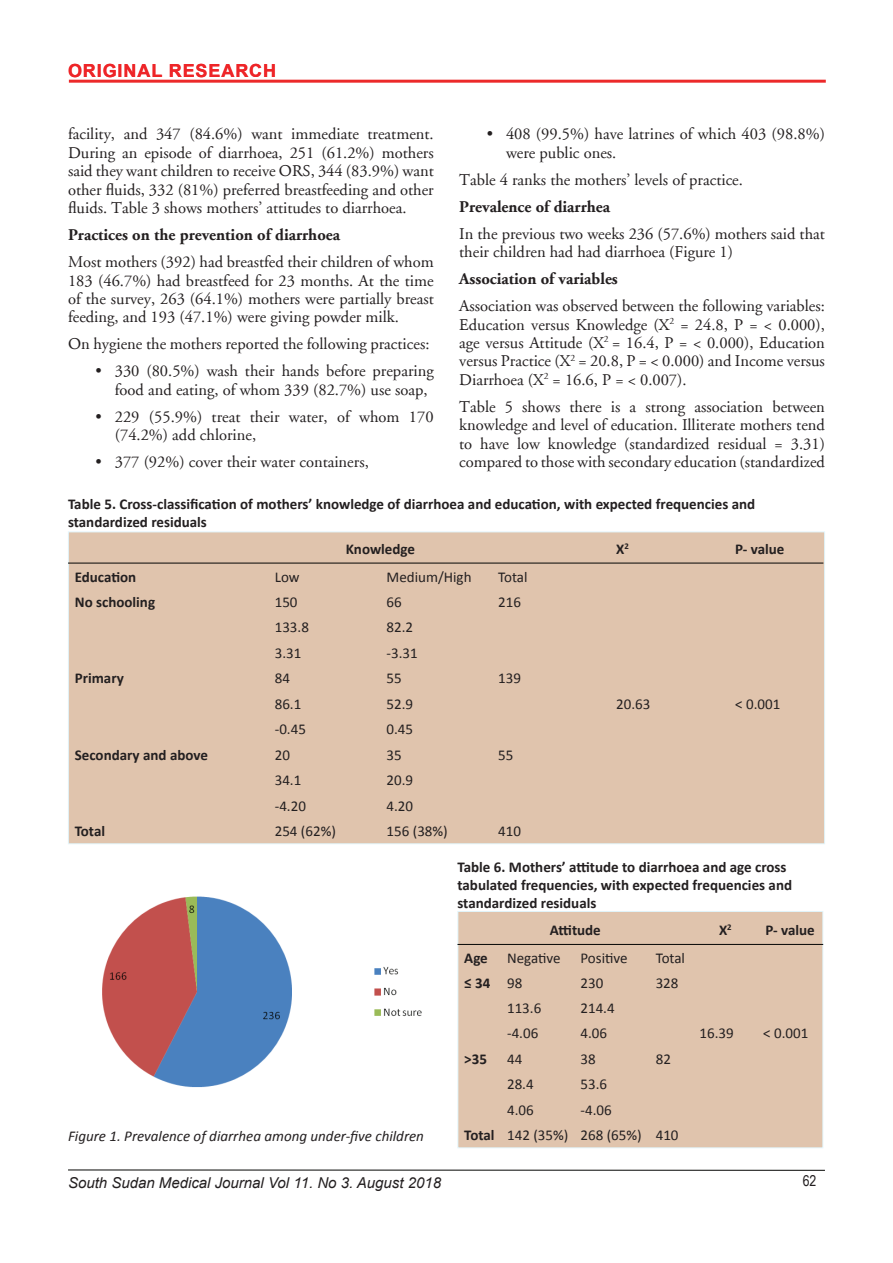
<style>
.page{position:relative;width:893px;height:1263px;background:#fff}
.page>*{position:absolute;margin:0;border:0;box-sizing:border-box;transform-origin:0 0}
.t1{font:700 18px "Arial";letter-spacing:.05em;color:#ee2528}
.t2{font:16.5px/18.5px "Adobe Garamond";color:#231f20}
.t3{font:700 16.5px "Adobe Garamond";color:#231f20}
.t4{font:700 15px/18px "Calibri";color:#231f20}
.t5{font:15px/25.5px "Calibri";color:#231f20}
.t6{font:italic 15px "Calibri";color:#231f20}
.t7{font:italic 15px "Arial";color:#231f20}
.t8{font:15px "Arial Narrow";color:#231f20}
.s1{font-weight:400}
.s2{font-weight:700}
</style>
<div class="page">
<hr style="left:68px;top:1169px;width:757px;height:2px;background:#040503">
<hr style="left:69px;top:80px;width:757px;height:3px;background:#ec292a">
<img style="left:102px;top:896px;width:320px;height:192px">
<div style="left:458px;top:911px;width:365px;height:237px;background:#e0c4ad"></div>
<div style="left:457px;top:911px;width:366px;height:237px;border:1px solid #e2f4fa"></div>
<hr style="left:457px;top:944px;width:366px;height:1px;background:#040503">
<div style="left:68px;top:532px;width:757px;height:312px;background:#e0c4ad"></div>
<hr style="left:68px;top:563px;width:755px;height:1px;background:#040503">
<p class="t1" style="left:68px;top:59px;width:210px">ORIGINAL RESEARCH</p>
<p class="t2" style="left:68px;top:125px;width:367px;text-align:justify">facility, and 347 (84.6%) want immediate treatment.<br>During an episode of diarrhoea, 251 (61.2%) mothers said they want children to receive ORS, 344 (83.9%) want other fluids, 332 (81%) preferred breastfeeding and other fluids. Table 3 shows mothers’ attitudes to diarrhoea.</p>
<p class="t3" style="left:68px;top:226px;width:274px">Practices on the prevention of diarrhoea</p>
<p class="t2" style="left:68px;top:253px;width:367px;text-align:justify">Most mothers (392) had breastfed their children of whom 183 (46.7%) had breastfeed for 23 months. At the time of the survey, 263 (64.1%) mothers were partially breast feeding, and 193 (47.1%) were giving powder milk.</p>
<p class="t2" style="left:68px;top:335px;width:363px">On hygiene the mothers reported the following practices:</p>
<p class="t2" style="left:115px;top:362px;width:320px;text-indent:-19px">• 330 (80.5%) wash their hands before preparing food and eating, of whom 339 (82.7%) use soap,</p>
<p class="t2" style="left:115px;top:408px;width:320px;text-indent:-19px">• 229 (55.9%) treat their water, of whom 170 (74.2%) add chlorine,</p>
<p class="t2" style="left:96px;top:453px;width:275px">• 377 (92%) cover their water containers,</p>
<p class="t2" style="left:506px;top:125px;width:320px;text-indent:-19px">• 408 (99.5%) have latrines of which 403 (98.8%) were public ones.</p>
<p class="t2" style="left:459px;top:171px;width:285px">Table 4 ranks the mothers’ levels of practice.</p>
<p class="t3" style="left:459px;top:197px;width:152px">Prevalence of diarrhea</p>
<p class="t2" style="left:459px;top:225px;width:367px">In the previous two weeks 236 (57.6%) mothers said that their children had had diarrhoea (Figure 1)</p>
<p class="t3" style="left:459px;top:270px;width:160px">Association of variables</p>
<p class="t2" style="left:459px;top:297px;width:367px;text-align:justify">Association was observed between the following variables:<br>Education versus Knowledge (X<sup>2</sup> = 24.8, P = &lt; 0.000), age versus Attitude (X<sup>2</sup> = 16.4, P = &lt; 0.000), Education versus Practice (X<sup>2</sup> = 20.8, P = &lt; 0.000) and Income versus Diarrhoea (X<sup>2</sup> = 16.6, P = &lt; 0.007).</p>
<p class="t2" style="left:459px;top:398px;width:367px;text-align:justify">Table 5 shows there is a strong association between knowledge and level of education. Illiterate mothers tend to have low knowledge (standardized residual = 3.31) compared to those with secondary education (standardized</p>
<p class="t4" style="left:68px;top:494px;width:689px">Table 5. Cross-classification of mothers’ knowledge of diarrhoea and education, with expected frequencies and standardized residuals</p>
<p class="t4" style="left:346px;top:539px;width:71px">Knowledge</p>
<p class="t4" style="left:616px;top:539px;width:14px">X<sup>2</sup></p>
<p class="t4" style="left:735px;top:539px;width:51px">P- value</p>
<p class="t4" style="left:75px;top:567px;width:63px">Education</p>
<p class="t5" style="left:275px;top:564px;width:26px">Low</p>
<p class="t5" style="left:387px;top:564px;width:86px">Medium/High</p>
<p class="t5" style="left:498px;top:564px;width:31px">Total</p>
<p class="t4" style="left:75px;top:592px;width:82px">No schooling</p>
<p class="t5" style="left:275px;top:589px;width:24px">150</p>
<p class="t5" style="left:387px;top:589px;width:17px">66</p>
<p class="t5" style="left:498px;top:589px;width:24px">216</p>
<p class="t5" style="left:275px;top:614px;width:36px">133.8</p>
<p class="t5" style="left:387px;top:614px;width:28px">82.2</p>
<p class="t5" style="left:275px;top:639px;width:28px">3.31</p>
<p class="t5" style="left:387px;top:639px;width:33px">-3.31</p>
<p class="t4" style="left:75px;top:668px;width:51px">Primary</p>
<p class="t5" style="left:275px;top:665px;width:17px">84</p>
<p class="t5" style="left:387px;top:665px;width:17px">55</p>
<p class="t5" style="left:498px;top:665px;width:24px">139</p>
<p class="t5" style="left:275px;top:690px;width:28px">86.1</p>
<p class="t5" style="left:387px;top:690px;width:28px">52.9</p>
<p class="t5" style="left:616px;top:690px;width:36px">20.63</p>
<p class="t5" style="left:735px;top:690px;width:47px">&lt; 0.001</p>
<p class="t5" style="left:275px;top:716px;width:33px">-0.45</p>
<p class="t5" style="left:387px;top:716px;width:28px">0.45</p>
<p class="t4" style="left:75px;top:745px;width:135px">Secondary and above</p>
<p class="t5" style="left:275px;top:741px;width:17px">20</p>
<p class="t5" style="left:387px;top:741px;width:17px">35</p>
<p class="t5" style="left:498px;top:741px;width:17px">55</p>
<p class="t5" style="left:275px;top:767px;width:28px">34.1</p>
<p class="t5" style="left:387px;top:767px;width:28px">20.9</p>
<p class="t5" style="left:275px;top:792px;width:33px">-4.20</p>
<p class="t5" style="left:387px;top:792px;width:28px">4.20</p>
<p class="t4" style="left:75px;top:821px;width:32px">Total</p>
<p class="t5" style="left:275px;top:818px;width:63px">254 (62%)</p>
<p class="t5" style="left:387px;top:818px;width:63px">156 (38%)</p>
<p class="t5" style="left:498px;top:818px;width:24px">410</p>
<p class="t4" style="left:457px;top:857px;width:336px">Table 6. Mothers’ attitude to diarrhoea and age cross tabulated frequencies, with expected frequencies and standardized residuals</p>
<p class="t6" style="left:68px;top:1127px;width:357px">Figure 1. Prevalence of diarrhea among under-five children</p>
<p class="t4" style="left:550px;top:920px;width:52px">Attitude</p>
<p class="t4" style="left:719px;top:920px;width:14px">X<sup>2</sup></p>
<p class="t4" style="left:766px;top:920px;width:51px">P- value</p>
<p class="t4" style="left:464px;top:948px;width:25px">Age</p>
<p class="t5" style="left:507px;top:944px;width:55px">Negative</p>
<p class="t5" style="left:580px;top:944px;width:49px">Positive</p>
<p class="t5" style="left:656px;top:944px;width:31px">Total</p>
<p class="t4" style="left:464px;top:973px;width:60px">≤ 34 <span class="s1">98</span></p>
<p class="t5" style="left:580px;top:969px;width:24px">230</p>
<p class="t5" style="left:656px;top:969px;width:24px">328</p>
<p class="t5" style="left:507px;top:994px;width:36px">113.6</p>
<p class="t5" style="left:580px;top:994px;width:36px">214.4</p>
<p class="t5" style="left:507px;top:1020px;width:33px">-4.06</p>
<p class="t5" style="left:580px;top:1020px;width:28px">4.06</p>
<p class="t5" style="left:699px;top:1020px;width:36px">16.39</p>
<p class="t5" style="left:763px;top:1020px;width:47px">&lt; 0.001</p>
<p class="t4" style="left:464px;top:1049px;width:24px">&gt;35</p>
<p class="t5" style="left:507px;top:1045px;width:17px">44</p>
<p class="t5" style="left:580px;top:1045px;width:17px">38</p>
<p class="t5" style="left:656px;top:1045px;width:17px">82</p>
<p class="t5" style="left:507px;top:1071px;width:28px">28.4</p>
<p class="t5" style="left:580px;top:1071px;width:28px">53.6</p>
<p class="t5" style="left:507px;top:1096px;width:28px">4.06</p>
<p class="t5" style="left:464px;top:1096px;width:216px;text-indent:116px">-4.06<br><span class="s2">Total</span> 142 (35%) 268 (65%) 410</p>
<p class="t7" style="left:68px;top:1173px;width:375px">South Sudan Medical Journal Vol 11. No 3. August 2018</p>
<p class="t8" style="left:803px;top:1170px;width:15px">62</p>
</div>
